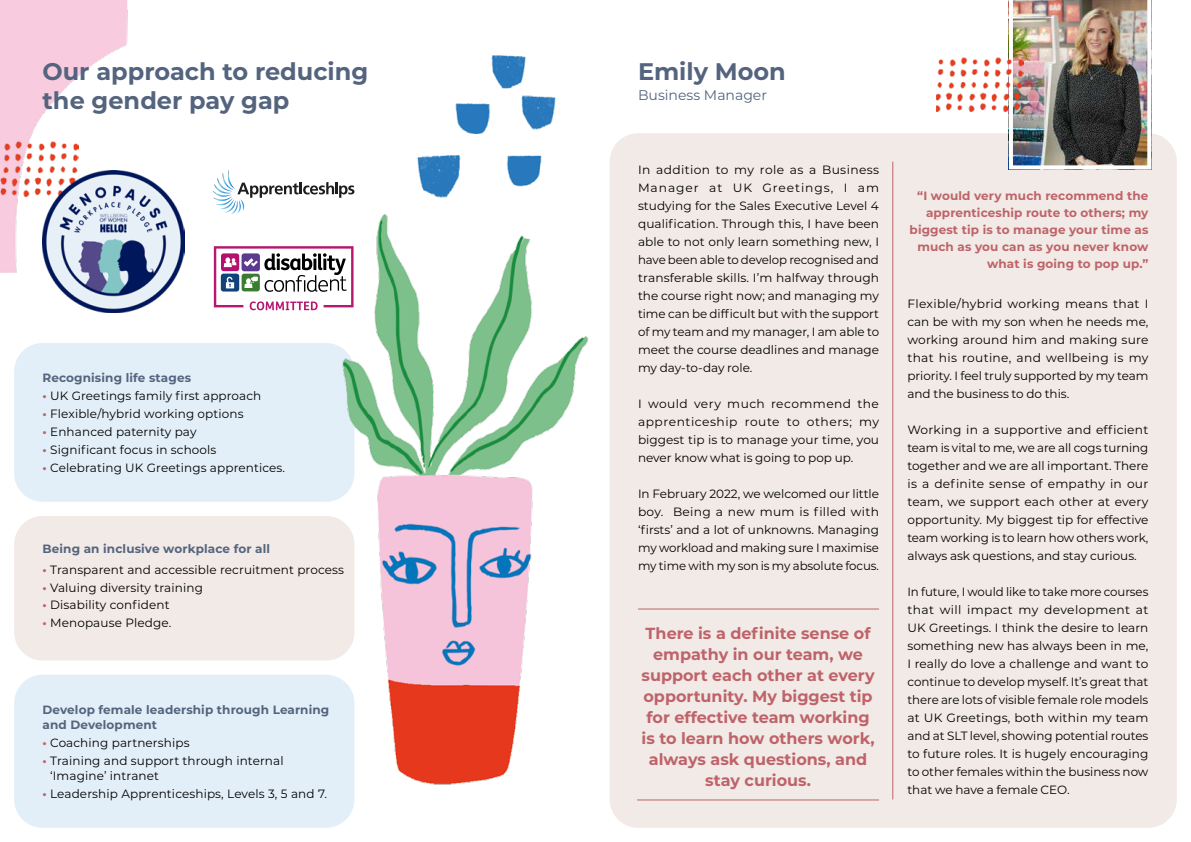
<style>
.page{position:relative;width:1191px;height:842px;background:#fff}
.page>*{position:absolute;margin:0;border:0;box-sizing:border-box;transform-origin:0 0}
.t1{font:700 24px/28.8px "Montserrat";color:#54647e}
.t2{font:700 16px/21px "Montserrat";color:#be6369;text-align:center}
.t3{font:14px "Montserrat";color:#54647e}
.t4{font:12px/18px "Montserrat";color:#000;text-align:justify}
.t5{font:700 12px/17px "Montserrat";letter-spacing:.01em;color:#be6369;text-align:right}
.t6{font:700 12px/15px "Montserrat";letter-spacing:.01em;color:#54647e}
.s1{font-weight:700;color:#be6369}
</style>
<div class="page">
<img style="left:0;top:0;width:127px;height:272px">
<img style="left:0;top:142px;width:79px;height:55px">
<div style="left:609px;top:133px;width:567px;height:695px;background:#f2eae6;border-radius:28px"></div>
<img style="left:1009px;top:0;width:142px;height:169px">
<hr style="left:892px;top:162px;width:1px;height:637px;background:#be6369">
<div style="left:14px;top:343px;width:340px;height:159px;background:#e3eff8;border-radius:28px"></div>
<div style="left:14px;top:516px;width:340px;height:144px;background:#f2eae6;border-radius:28px"></div>
<div style="left:14px;top:675px;width:340px;height:153px;background:#e3eff8;border-radius:28px"></div>
<svg style="left:214px;top:246px;width:107px;height:64px"></svg>
<svg style="left:213px;top:170px;width:108px;height:44px"></svg>
<img style="left:43px;top:171px;width:141px;height:142px">
<img style="left:321px;top:181px;width:289px;height:622px">
<img style="left:417px;top:55px;width:147px;height:152px">
<hr style="left:638px;top:608px;width:241px;height:1px;background:#be6369">
<hr style="left:637px;top:799px;width:242px;height:1px;background:#be6369">
<img style="left:936px;top:57px;width:87px;height:55px">
<h1 class="t1" style="left:43px;top:56px;width:327px">Our approach to reducing the gender pay gap</h1>
<p class="t6" style="left:43px;top:370px;width:150px">Recognising life stages</p>
<p class="t4" style="left:43px;top:387px;width:220px"><span class="s1">•</span> UK Greetings family first approach</p>
<p class="t4" style="left:43px;top:404px;width:203px"><span class="s1">•</span> Flexible/hybrid working options</p>
<p class="t4" style="left:43px;top:422px;width:155px"><span class="s1">•</span> Enhanced paternity pay</p>
<p class="t4" style="left:43px;top:440px;width:175px"><span class="s1">•</span> Significant focus in schools</p>
<p class="t4" style="left:43px;top:458px;width:244px"><span class="s1">•</span> Celebrating UK Greetings apprentices.</p>
<p class="t6" style="left:43px;top:541px;width:229px">Being an inclusive workplace for all</p>
<p class="t4" style="left:43px;top:560px;width:303px"><span class="s1">•</span> Transparent and accessible recruitment process</p>
<p class="t4" style="left:43px;top:578px;width:162px"><span class="s1">•</span> Valuing diversity training</p>
<p class="t4" style="left:43px;top:596px;width:129px"><span class="s1">•</span> Disability confident</p>
<p class="t4" style="left:43px;top:614px;width:130px"><span class="s1">•</span> Menopause Pledge.</p>
<p class="t6" style="left:43px;top:702px;width:288px">Develop female leadership through Learning and Development</p>
<p class="t4" style="left:43px;top:733px;width:148px"><span class="s1">•</span> Coaching partnerships</p>
<p class="t4" style="left:50px;top:753px;width:235px;line-height:15px;text-indent:-8px"><span class="s1">•</span> Training and support through internal ‘Imagine’ intranet</p>
<p class="t4" style="left:43px;top:784px;width:286px"><span class="s1">•</span> Leadership Apprenticeships, Levels 3, 5 and 7.</p>
<h1 class="t1" style="left:638px;top:56px;width:149px">Emily Moon</h1>
<p class="t3" style="left:638px;top:85px;width:130px">Business Manager</p>
<p class="t4" style="left:638px;top:160px;width:243px">In addition to my role as a Business Manager at UK Greetings, I am studying for the Sales Executive Level 4 qualification. Through this, I have been able to not only learn something new, I have been able to develop recognised and transferable skills. I’m halfway through the course right now; and managing my time can be difficult but with the support of my team and my manager, I am able to meet the course deadlines and manage my day-to-day role.</p>
<p class="t4" style="left:638px;top:394px;width:243px">I would very much recommend the apprenticeship route to others; my biggest tip is to manage your time, you never know what is going to pop up.</p>
<p class="t4" style="left:638px;top:484px;width:242px">In February 2022, we welcomed our little boy. Being a new mum is filled with ‘firsts’ and a lot of unknowns. Managing my workload and making sure I maximise my time with my son is my absolute focus.</p>
<h2 class="t2" style="left:641px;top:622px;width:235px">There is a definite sense of empathy in our team, we support each other at every opportunity. My biggest tip for effective team working is to learn how others work, always ask questions, and stay curious.</h2>
<p class="t5" style="left:909px;top:187px;width:240px">“I would very much recommend the apprenticeship route to others; my biggest tip is to manage your time as much as you can as you never know what is going to pop up.”</p>
<p class="t4" style="left:907px;top:294px;width:243px">Flexible/hybrid working means that I can be with my son when he needs me, working around him and making sure that his routine, and wellbeing is my priority. I feel truly supported by my team and the business to do this.</p>
<p class="t4" style="left:907px;top:420px;width:242px">Working in a supportive and efficient team is vital to me, we are all cogs turning together and we are all important. There is a definite sense of empathy in our team, we support each other at every opportunity. My biggest tip for effective team working is to learn how others work, always ask questions, and stay curious.</p>
<p class="t4" style="left:907px;top:582px;width:242px">In future, I would like to take more courses that will impact my development at UK Greetings. I think the desire to learn something new has always been in me, I really do love a challenge and want to continue to develop myself. It’s great that there are lots of visible female role models at UK Greetings, both within my team and at SLT level, showing potential routes to future roles. It is hugely encouraging to other females within the business now that we have a female CEO.</p>
</div>
